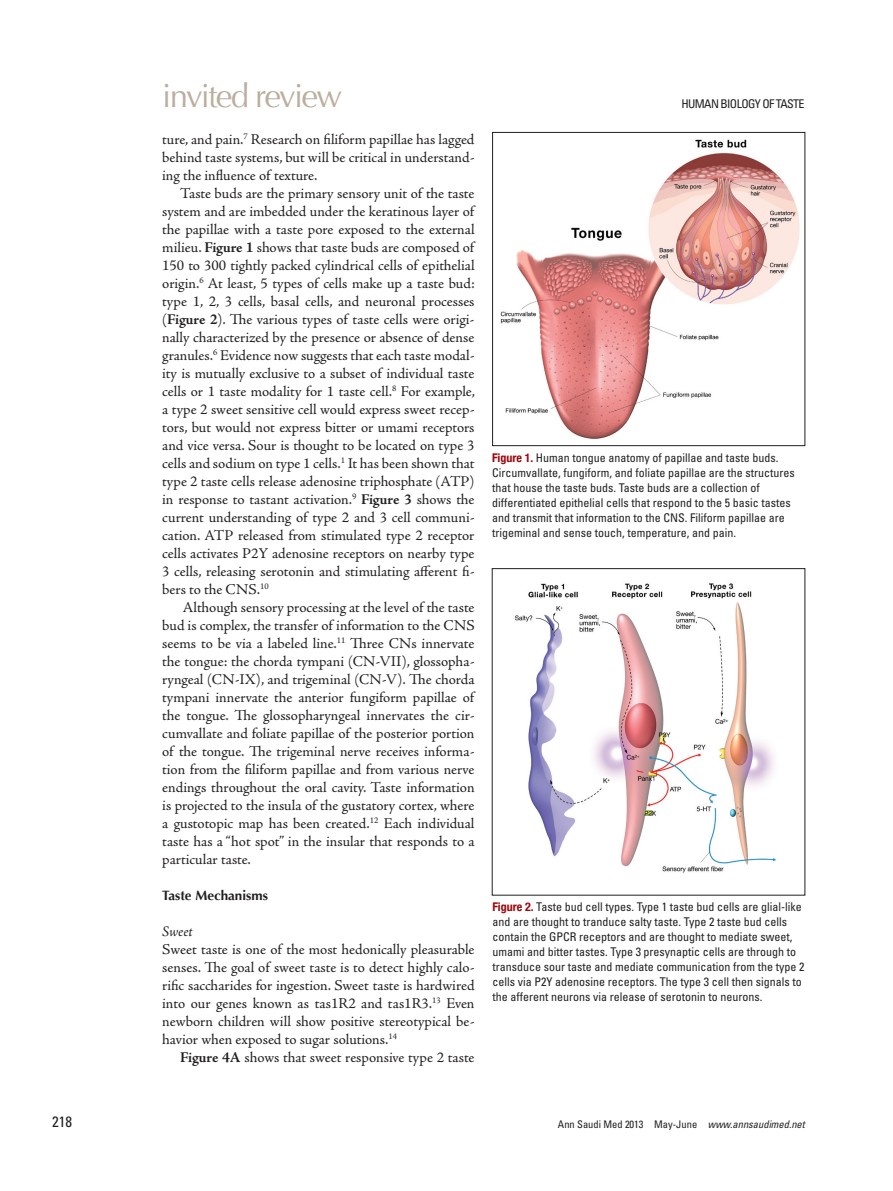
<style>
.page{position:relative;width:893px;height:1191px;background:#fff}
.page>*{position:absolute;margin:0;border:0;box-sizing:border-box;transform-origin:0 0}
.t1{font:33px "Optima";letter-spacing:-.05em;color:#bcae9e}
.t2{font:15px/18px "Adobe Jenson Pro";letter-spacing:-.005em;color:#231f20;text-align:justify}
.t3{font:italic 15px "Adobe Jenson Pro";letter-spacing:-.005em;color:#231f20}
.t4{font:condensed 15px "Univers LT Std";color:#231f20}
.t5{font:700 13.5px "Optima";color:#231f20}
.t6{font:condensed 12px/15px "Univers LT Std";color:#231f20}
.t7{font:condensed 12px "Univers LT Std";letter-spacing:-.05em;color:#231f20}
.t8{font:condensed 10.5px "Univers LT Std";color:#231f20}
.s1{font-weight:700}
.s2{font-family:"Helvetica Neue";font-weight:700;color:#9d070d}
.s3{font-style:italic}
</style>
<div class="page">
<img style="left:500px;top:139px;width:300px;height:300px">
<div style="left:492px;top:132px;width:313px;height:314px;border:1px solid #231f20"></div>
<img style="left:515px;top:583px;width:261px;height:290px">
<h1 class="t1" style="left:162px;top:76px;width:181px">invited review</h1>
<p class="t2" style="left:162px;top:131px;width:314px">ture, and pain.<sup>7</sup> Research on filiform papillae has lagged behind taste systems, but will be critical in understand&shy;ing the influence of texture.</p>
<p class="t2" style="left:162px;top:185px;width:314px;text-indent:18px">Taste buds are the primary sensory unit of the taste system and are imbedded under the keratinous layer of the papillae with a taste pore exposed to the external milieu. <span class="s1">Figure 1</span> shows that taste buds are composed of 150 to 300 tightly packed cylindrical cells of epithelial origin.<sup>6</sup> At least, 5 types of cells make up a taste bud: type 1, 2, 3 cells, basal cells, and neuronal processes (<span class="s1">Figure 2</span>). The various types of taste cells were origi&shy;nally characterized by the presence or absence of dense granules.<sup>6</sup> Evidence now suggests that each taste modal&shy;ity is mutually exclusive to a subset of individual taste cells or 1 taste modality for 1 taste cell.<sup>8</sup> For example, a type 2 sweet sensitive cell would express sweet recep&shy;tors, but would not express bitter or umami receptors and vice versa. Sour is thought to be located on type 3 cells and sodium on type 1 cells.<sup>1</sup> It has been shown that type 2 taste cells release adenosine triphosphate (ATP) in response to tastant activation.<sup>9</sup> <span class="s1">Figure 3</span> shows the current understanding of type 2 and 3 cell communi&shy;cation. ATP released from stimulated type 2 receptor cells activates P2Y adenosine receptors on nearby type 3 cells, releasing serotonin and stimulating afferent fi&shy;bers to the CNS.<sup>10</sup></p>
<p class="t2" style="left:162px;top:599px;width:314px;text-indent:21px">Although sensory processing at the level of the taste bud is complex, the transfer of information to the CNS seems to be via a labeled line.<sup>11</sup> Three CNs innervate the tongue: the chorda tympani (CN-VII), glossopha&shy;ryngeal (CN-IX), and trigeminal (CN-V). The chorda tympani innervate the anterior fungiform papillae of the tongue. The glossopharyngeal innervates the cir&shy;cumvallate and foliate papillae of the posterior portion of the tongue. The trigeminal nerve receives informa&shy;tion from the filiform papillae and from various nerve endings throughout the oral cavity. Taste information is projected to the insula of the gustatory cortex, where a gustotopic map has been created.<sup>12</sup> Each individual taste has a “hot spot” in the insular that responds to a particular taste.</p>
<p class="t5" style="left:162px;top:888px;width:107px">Taste Mechanisms</p>
<p class="t3" style="left:162px;top:923px;width:32px">Sweet</p>
<p class="t2" style="left:162px;top:941px;width:314px">Sweet taste is one of the most hedonically pleasurable senses. The goal of sweet taste is to detect highly calo&shy;rific saccharides for ingestion. Sweet taste is hardwired into our genes known as tas1R2 and tas1R3.<sup>13</sup> Even newborn children will show positive stereotypical be&shy;havior when exposed to sugar solutions.<sup>14</sup></p>
<p class="t2" style="left:180px;top:1049px;width:296px"><span class="s1">Figure 4A</span> shows that sweet responsive type 2 taste</p>
<p class="t7" style="left:681px;top:96px;width:125px">human biology of taste</p>
<p class="t6" style="left:492px;top:450px;width:304px"><span class="s2">Figure 1.</span> H uman tongue anatomy of papillae and taste buds.<br>Circumvallate, fungiform, and foliate papillae are the structures that house the taste buds. Taste buds are a collection of differentiated epithelial cells that respond to the 5 basic tastes and transmit that information to the CNS. Filiform papillae are trigeminal and sense touch, temperature, and pain.</p>
<p class="t6" style="left:493px;top:899px;width:313px"><span class="s2">Figure 2.</span> Taste bud cell types. Type 1 taste bud cells are glial-like and are thought to tranduce salty taste. Type 2 taste bud cells contain the GPCR receptors and are thought to mediate sweet, umami and bitter tastes. Type 3 presynaptic cells are through to transduce sour taste and mediate communication from the type 2 cells via P2Y adenosine receptors. The type 3 cell then signals to the afferent neurons via release of serotonin to neurons.</p>
<p class="t4" style="left:52px;top:1111px;width:21px">218</p>
<p class="t8" style="left:558px;top:1118px;width:248px">Ann Saudi Med 2013 May-June <span class="s3">www.annsaudimed.net</span></p>
</div>
